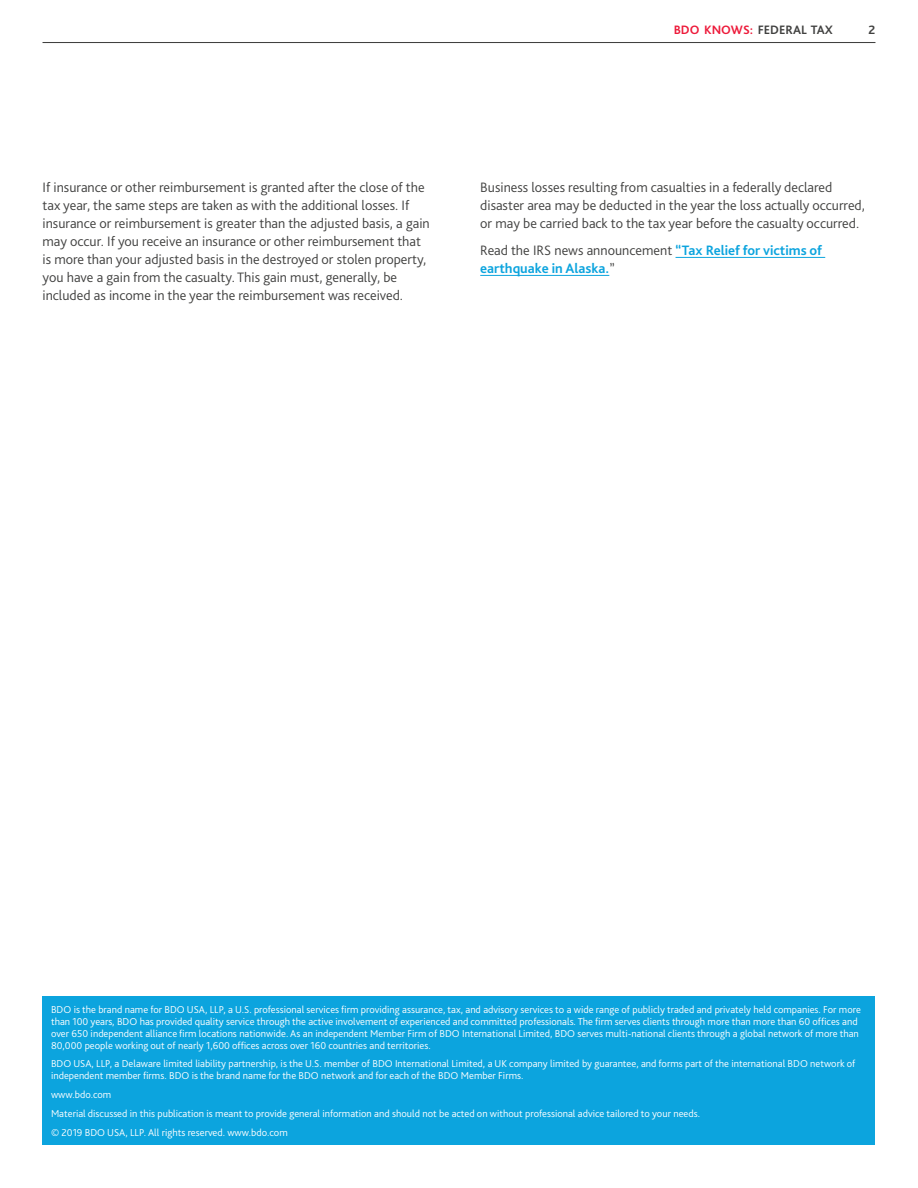
<style>
.page{position:relative;width:918px;height:1188px;background:#fff}
.page>*{position:absolute;margin:0;border:0;box-sizing:border-box;transform-origin:0 0}
.Body_copy{font:300 14.25px/18px "Bliss Pro";color:#414140}
.Body_copy-2{font:700 14.25px/18px "Bliss Pro";color:#0ca4de}
.t1{font:700 12.75px "Bliss Pro";color:#414140}
.t2{font:300 10.5px/12px "Bliss Pro";color:#fff}
.s1{color:#ed1a3a}
.s2{font-weight:300;color:#414140}
</style>
<div class="page">
<hr style="left:43px;top:42px;width:832px;height:1px;background:#414140">
<hr style="left:676px;top:257px;width:149px;height:1px;background:#0ca4de">
<hr style="left:480px;top:275px;width:129px;height:1px;background:#0ca4de">
<div style="left:43px;top:996px;width:832px;height:149px;background:#0ca4de"></div>
<p class="t1" style="left:674px;top:22px;width:161px"><span class="s1">BDO KNOWS:</span> FEDERAL TAX</p>
<p class="t1" style="left:869px;top:22px;width:8px">2</p>
<p class="Body_copy" style="left:43px;top:178px;width:389px">If insurance or other reimbursement is granted after the close of the tax year, the same steps are taken as with the additional losses. If insurance or reimbursement is greater than the adjusted basis, a gain may occur. If you receive an insurance or other reimbursement that is more than your adjusted basis in the destroyed or stolen property, you have a gain from the casualty. This gain must, generally, be included as income in the year the reimbursement was received.</p>
<p class="Body_copy" style="left:480px;top:178px;width:386px">Business losses resulting from casualties in a federally declared disaster area may be deducted in the year the loss actually occurred, or may be carried back to the tax year before the casualty occurred.</p>
<p class="Body_copy-2" style="left:480px;top:241px;width:343px"><span class="s2">Read the IRS news announcement</span> “Tax Relief for victims of earthquake in Alaska.<span class="s2">”</span></p>
<p class="t2" style="left:51px;top:1003px;width:811px">BDO is the brand name for BDO USA, LLP, a U.S. professional services firm providing assurance, tax, and advisory services to a wide range of publicly traded and privately held companies. For more than 100 years, BDO has provided quality service through the active involvement of experienced and committed professionals. The firm serves clients through more than more than 60 offices and over 650 independent alliance firm locations nationwide. As an independent Member Firm of BDO International Limited, BDO serves multi-national clients through a global network of more than 80,000 people working out of nearly 1,600 offices across over 160 countries and territories.</p>
<p class="t2" style="left:51px;top:1058px;width:806px">BDO USA, LLP, a Delaware limited liability partnership, is the U.S. member of BDO International Limited, a UK company limited by guarantee, and forms part of the international BDO network of independent member firms. BDO is the brand name for the BDO network and for each of the BDO Member Firms.</p>
<p class="t2" style="left:51px;top:1088px;width:62px">www.bdo.com</p>
<p class="t2" style="left:51px;top:1107px;width:651px">Material discussed in this publication is meant to provide general information and should not be acted on without professional advice tailored to your needs.</p>
<p class="t2" style="left:51px;top:1126px;width:238px">© 2019 BDO USA, LLP. All rights reserved. www.bdo.com</p>
</div>
